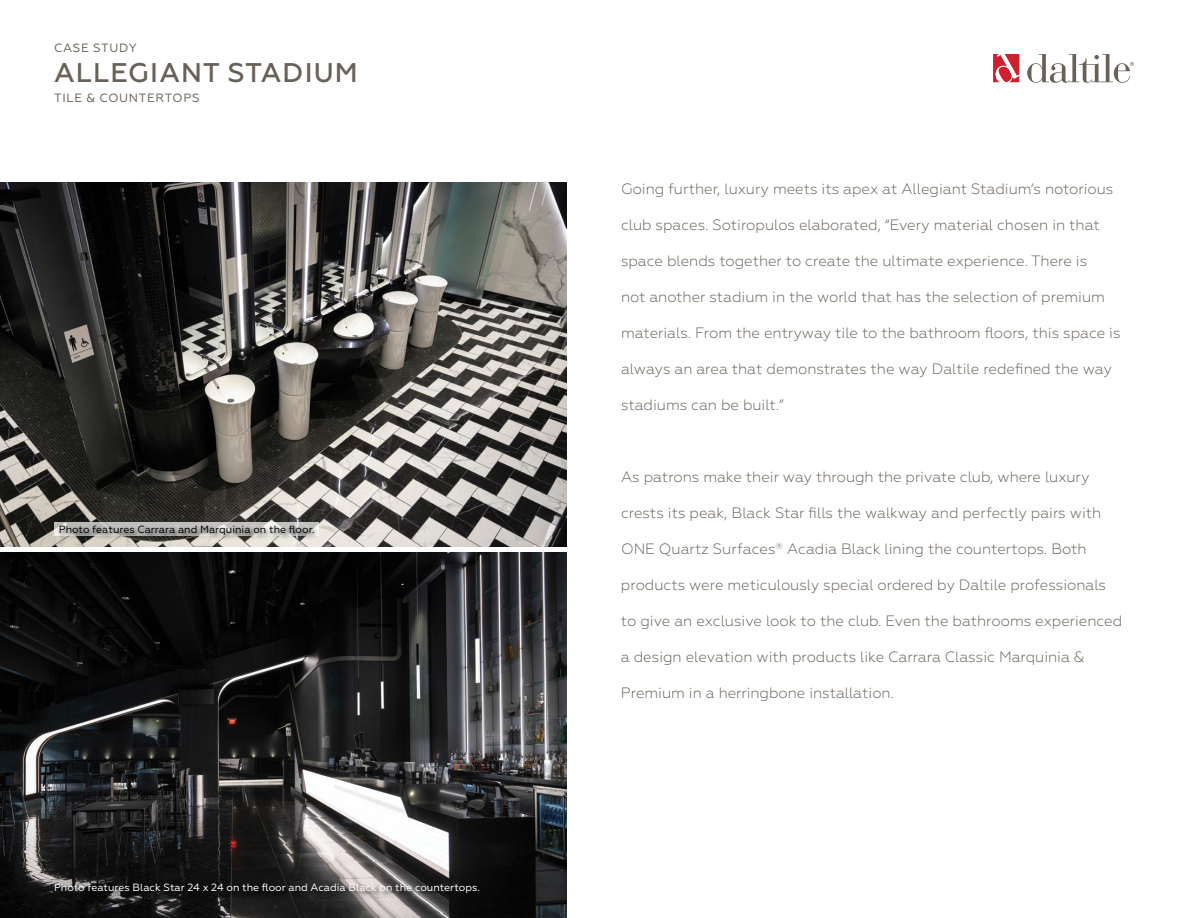
<style>
.page{position:relative;width:1188px;height:918px;background:#fff}
.page>*{position:absolute;margin:0;border:0;box-sizing:border-box;transform-origin:0 0}
.t1{font:500 27px "Geometria";letter-spacing:.04em;color:#686158}
.t2{font:300 15px "Geometria";color:#686158}
.t3{font:12px "Geometria";letter-spacing:.06em;color:#686158}
.t4{font:10.5px "Geometria";color:#fff}
.t5{font:10.5px "Geometria";color:#000}
</style>
<div class="page">
<svg style="left:993px;top:54px;width:26px;height:29px"></svg>
<svg style="left:1027px;top:54px;width:107px;height:29px"></svg>
<img style="left:0;top:553px;width:567px;height:365px">
<div style="left:53px;top:881px;width:432px;height:19px;background:#000;opacity:.75"></div>
<img style="left:0;top:183px;width:567px;height:363px">
<div style="left:58px;top:523px;width:262px;height:19px;background:#000;opacity:.75"></div>
<p class="t3" style="left:54px;top:41px;width:84px">CASE STUDY</p>
<h1 class="t1" style="left:54px;top:57px;width:305px">ALLEGIANT STADIUM</h1>
<p class="t3" style="left:54px;top:91px;width:147px">TILE &amp; COUNTERTOPS</p>
<p class="t5" style="left:59px;top:523px;width:257px">Photo features Carrara and Marquinia on the floor.</p>
<p class="t4" style="left:54px;top:881px;width:427px">Photo features Black Star 24 x 24 on the floor and Acadia Black on the countertops.</p>
<p class="t2" style="left:621px;top:180px;width:494px">Going further, luxury meets its apex at Allegiant Stadium’s notorious</p>
<p class="t2" style="left:621px;top:216px;width:480px">club spaces. Sotiropulos elaborated, “Every material chosen in that</p>
<p class="t2" style="left:621px;top:252px;width:468px">space blends together to create the ultimate experience. There is</p>
<p class="t2" style="left:621px;top:288px;width:485px">not another stadium in the world that has the selection of premium</p>
<p class="t2" style="left:621px;top:324px;width:501px">materials. From the entryway tile to the bathroom floors, this space is</p>
<p class="t2" style="left:621px;top:360px;width:492px">always an area that demonstrates the way Daltile redefined the way</p>
<p class="t2" style="left:621px;top:396px;width:164px">stadiums can be built.”</p>
<p class="t2" style="left:621px;top:468px;width:470px">As patrons make their way through the private club, where luxury</p>
<p class="t2" style="left:621px;top:504px;width:482px">crests its peak, Black Star fills the walkway and perfectly pairs with</p>
<p class="t2" style="left:621px;top:540px;width:467px">ONE Quartz Surfaces<sup>®</sup> Acadia Black lining the countertops. Both</p>
<p class="t2" style="left:621px;top:576px;width:487px">products were meticulously special ordered by Daltile professionals</p>
<p class="t2" style="left:621px;top:612px;width:503px">to give an exclusive look to the club. Even the bathrooms experienced</p>
<p class="t2" style="left:621px;top:648px;width:465px">a design elevation with products like Carrara Classic Marquinia &amp;</p>
<p class="t2" style="left:621px;top:684px;width:275px">Premium in a herringbone installation.</p>
</div>
